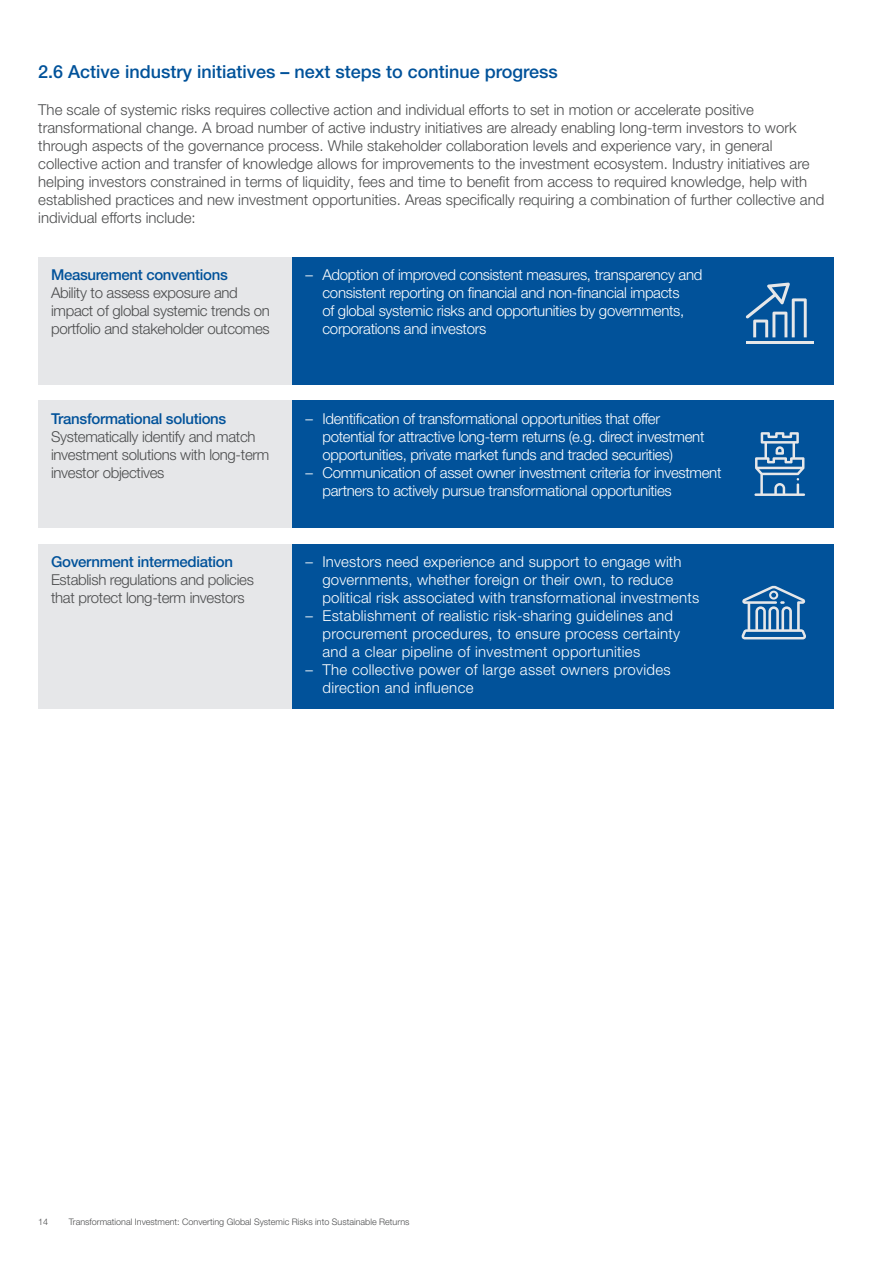
<style>
.page{position:relative;width:893px;height:1263px;background:#fff}
.page>*{position:absolute;margin:0;border:0;box-sizing:border-box;transform-origin:0 0}
.t1{font:500 18px "Helvetica Neue LT Pro";color:#01529a}
.t2{font:300 15px/18px "Helvetica Neue LT Pro";color:#4b4c4d}
.t3{font:300 15px/18px "Helvetica Neue LT Pro";letter-spacing:-.02em;color:#fff}
.t4{font:300 15px/18px "Helvetica Neue LT Pro";letter-spacing:-.02em;color:#4b4c4d}
.t5{font:300 15px/18px "Helvetica Neue LT Pro";letter-spacing:.02em;color:#fff}
.t6{font:300 15px/18px "Helvetica Neue LT Pro";letter-spacing:.01em;color:#fff}
.t7{font:500 15px "Helvetica Neue LT Pro";letter-spacing:-.02em;color:#01529a}
.t8{font:300 9px "Helvetica Neue LT Pro";color:#4b4c4d}
</style>
<div class="page">
<div style="left:726px;top:257px;width:107px;height:127px;background:#01529a"></div>
<hr style="left:746px;top:341px;width:68px;height:3px;background:#e6e7e9">
<svg style="left:746px;top:283px;width:61px;height:54px"></svg>
<div style="left:726px;top:400px;width:107px;height:128px;background:#01529a"></div>
<svg style="left:754px;top:432px;width:51px;height:64px"></svg>
<div style="left:714px;top:544px;width:119px;height:164px;background:#01529a"></div>
<svg style="left:741px;top:585px;width:65px;height:54px"></svg>
<div style="left:38px;top:257px;width:255px;height:127px;background:#e6e7e9"></div>
<div style="left:38px;top:400px;width:255px;height:128px;background:#e6e7e9"></div>
<div style="left:38px;top:544px;width:255px;height:164px;background:#e6e7e9"></div>
<div style="left:293px;top:257px;width:444px;height:127px;background:#01529a"></div>
<div style="left:293px;top:400px;width:444px;height:128px;background:#01529a"></div>
<div style="left:293px;top:544px;width:421px;height:164px;background:#01529a"></div>
<p class="t1" style="left:38px;top:61px;width:521px">2.6 Active industry initiatives – next steps to continue progress</p>
<p class="t2" style="left:38px;top:101px;width:787px">The scale of systemic risks requires collective action and individual efforts to set in motion or accelerate positive transformational change. A broad number of active industry initiatives are already enabling long-term investors to work through aspects of the governance process. While stakeholder collaboration levels and experience vary, in general collective action and transfer of knowledge allows for improvements to the investment ecosystem. Industry initiatives are helping investors constrained in terms of liquidity, fees and time to benefit from access to required knowledge, help with established practices and new investment opportunities. Areas specifically requiring a combination of further collective and individual efforts include:</p>
<p class="t7" style="left:51px;top:266px;width:178px">Measurement conventions</p>
<p class="t4" style="left:51px;top:284px;width:220px">Ability to assess exposure and impact of global systemic trends on portfolio and stakeholder outcomes</p>
<p class="t7" style="left:51px;top:409px;width:177px">Transformational solutions</p>
<p class="t4" style="left:51px;top:427px;width:220px">Systematically identify and match investment solutions with long-term investor objectives</p>
<p class="t7" style="left:51px;top:553px;width:183px">Government intermediation</p>
<p class="t4" style="left:51px;top:571px;width:204px">Establish regulations and policies that protect long-term investors</p>
<p class="t3" style="left:322px;top:266px;width:381px;text-indent:-17px">– Adoption of improved consistent measures, transparency and consistent reporting on financial and non-financial impacts<br>of global systemic risks and opportunities by governments, corporations and investors</p>
<p class="t3" style="left:322px;top:409px;width:383px;text-indent:-17px">– Identification of transformational opportunities that offer potential for attractive long-term returns (e.g. direct investment opportunities, private market funds and traded securities)</p>
<p class="t3" style="left:322px;top:463px;width:400px;text-indent:-17px">– Communication of asset owner investment criteria for investment partners to actively pursue transformational opportunities</p>
<p class="t6" style="left:322px;top:553px;width:378px;text-indent:-17px">– Investors need experience and support to engage with governments, whether foreign or their own, to reduce political risk associated with transformational investments</p>
<p class="t5" style="left:322px;top:607px;width:359px;text-indent:-17px">– Establishment of realistic risk-sharing guidelines and procurement procedures, to ensure process certainty and a clear pipeline of investment opportunities</p>
<p class="t5" style="left:322px;top:661px;width:350px;text-indent:-17px">– The collective power of large asset owners provides direction and influence</p>
<p class="t8" style="left:38px;top:1216px;width:12px">14</p>
<p class="t8" style="left:69px;top:1216px;width:342px">Transformational Investment: Converting Global Systemic Risks into Sustainable Returns</p>
</div>
